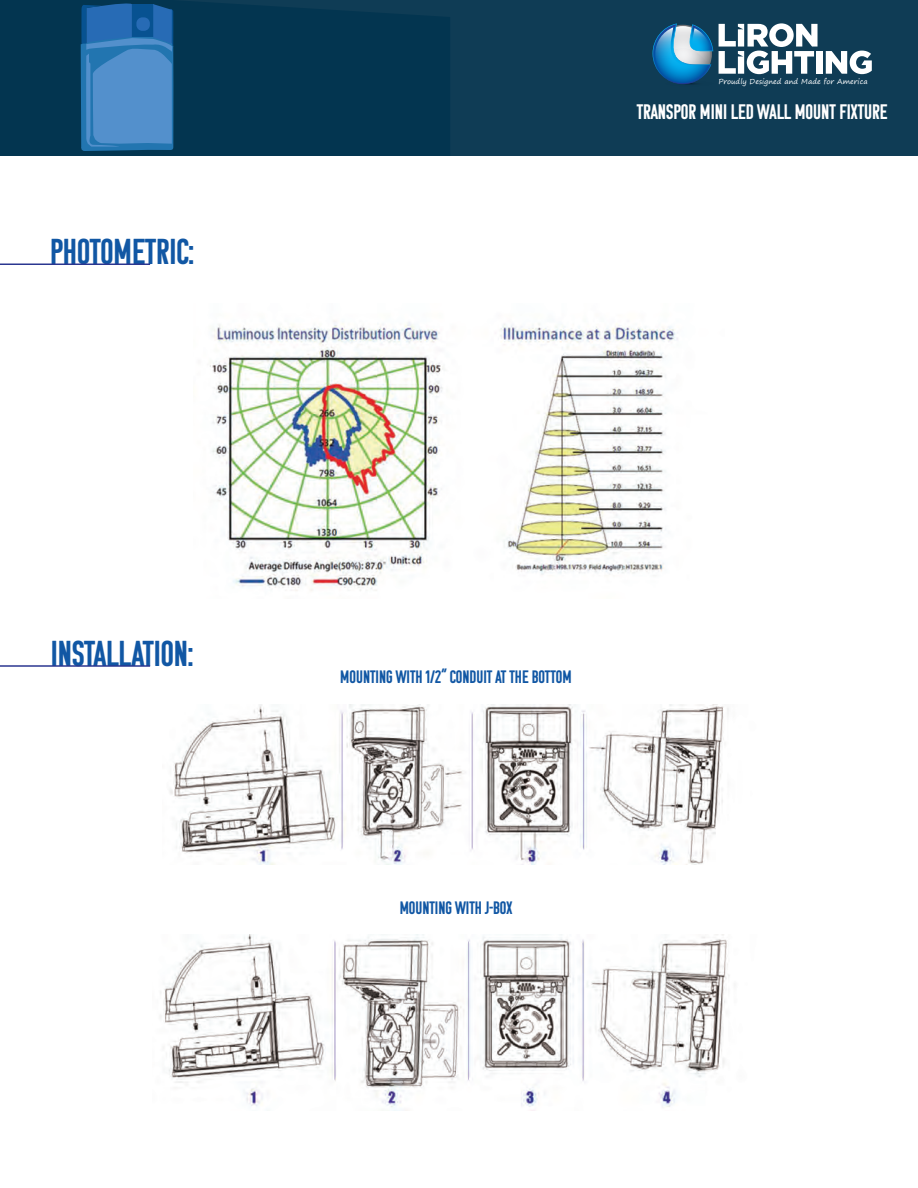
<style>
.page{position:relative;width:918px;height:1188px;background:#fff}
.page>*{position:absolute;margin:0;border:0;box-sizing:border-box;transform-origin:0 0}
.t1{font:36px "Komu B";color:#1157a4}
.t2{font:21px "Komu B";color:#fff}
.t3{font:18px "Komu B";color:#1157a4}
.t4{font:7.2px "Segoe Print";color:#fff}
</style>
<div class="page">
<hr style="left:0;top:264px;width:150px;height:1px;background:#2b3690">
<img style="left:210px;top:320px;width:468px;height:271px">
<hr style="left:0;top:665px;width:150px;height:2px;background:#2b3690">
<img style="left:170px;top:704px;width:559px;height:161px">
<img style="left:160px;top:934px;width:570px;height:177px">
<div style="left:0;top:0;width:918px;height:156px;background:#0f3c55"></div>
<div style="left:816px;top:51px;width:6px;height:23px;background:#fff"></div>
<svg style="left:826px;top:51px;width:46px;height:23px"></svg>
<svg style="left:653px;top:23px;width:165px;height:62px"></svg>
<div style="left:0;top:0;width:450px;height:156px;background:#033550"></div>
<svg style="left:80px;top:1px;width:94px;height:150px;background:#3a7cb9"></svg>
<h1 class="t1" style="left:50px;top:232px;width:145px">PHOTOMETRIC:</h1>
<p class="t4" style="left:719px;top:75px;width:151px">Proudly Designed and Made for America</p>
<p class="t2" style="left:637px;top:100px;width:252px">TRANSPOR MINI LED WALL MOUNT FIXTURE</p>
<h1 class="t1" style="left:51px;top:634px;width:144px">INSTALLATION:</h1>
<p class="t3" style="left:340px;top:667px;width:233px">MOUNTING WITH 1/2” CONDUIT AT THE BOTTOM</p>
<p class="t3" style="left:400px;top:898px;width:114px">MOUNTING WITH J-BOX</p>
</div>
